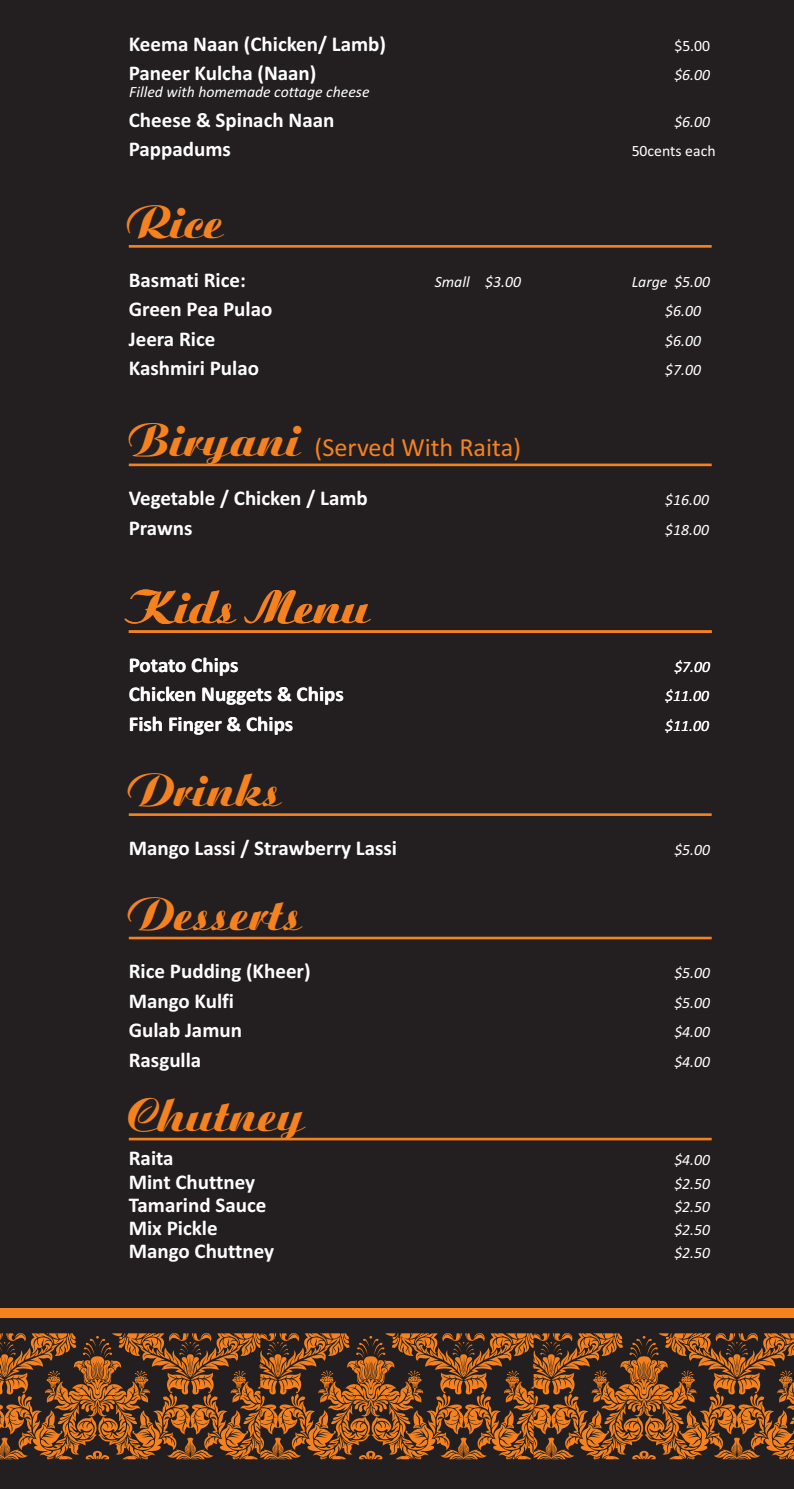
<style>
.page{position:relative;width:794px;height:1489px;background:#fff}
.page>*{position:absolute;margin:0;border:0;box-sizing:border-box;transform-origin:0 0}
.t1{font:700 48.82px "Ceridian";color:#f5821f}
.t2{font:26.25px "Calibri";color:#f5821f}
.t3{font:700 21px "Calibri";color:#fff}
.t4{font:italic 15.75px "Calibri";color:#fff}
.t5{font:15.75px "Calibri";color:#fff}
.s1{font-family:"Ceridian";font-weight:700;font-size:48.82px}
</style>
<div class="page">
<div style="left:0;top:0;width:794px;height:1488px;background:#231f20"></div>
<svg style="left:0;top:1333px;width:794px;height:126px"></svg>
<div style="left:0;top:1307px;width:794px;height:10px;background:#f5821f"></div>
<svg style="left:128px;top:245px;width:584px;height:3px;background:#da751f"></svg>
<svg style="left:128px;top:463px;width:584px;height:4px;background:#ac5f1f"></svg>
<svg style="left:128px;top:630px;width:584px;height:3px;background:#ec7d1f"></svg>
<svg style="left:128px;top:813px;width:584px;height:3px;background:#da751f"></svg>
<svg style="left:128px;top:936px;width:584px;height:4px;background:#ac5f1f"></svg>
<svg style="left:128px;top:1137px;width:584px;height:4px;background:#ac5f1f"></svg>
<p class="t3" style="left:129px;top:35px;width:259px">Keema Naan (Chicken/ Lamb)</p>
<p class="t5" style="left:674px;top:39px;width:37px">$5.00</p>
<p class="t3" style="left:129px;top:64px;width:189px">Paneer Kulcha (Naan)</p>
<p class="t4" style="left:674px;top:68px;width:37px">$6.00</p>
<p class="t4" style="left:129px;top:85px;width:242px">Filled with homemade cottage cheese</p>
<p class="t3" style="left:129px;top:111px;width:207px">Cheese &amp; Spinach Naan</p>
<p class="t4" style="left:674px;top:115px;width:37px">$6.00</p>
<p class="t3" style="left:129px;top:140px;width:104px">Pappadums</p>
<p class="t5" style="left:631px;top:144px;width:85px">50cents each</p>
<h1 class="t1" style="left:127px;top:199px;width:98px">Rice</h1>
<p class="t3" style="left:129px;top:271px;width:119px">Basmati Rice:</p>
<p class="t4" style="left:435px;top:275px;width:88px">Small $3.00</p>
<p class="t4" style="left:631px;top:275px;width:80px">Large $5.00</p>
<p class="t3" style="left:129px;top:300px;width:145px">Green Pea Pulao</p>
<p class="t4" style="left:665px;top:304px;width:37px">$6.00</p>
<p class="t3" style="left:129px;top:330px;width:88px">Jeera Rice</p>
<p class="t4" style="left:665px;top:334px;width:37px">$6.00</p>
<p class="t3" style="left:129px;top:359px;width:132px">Kashmiri Pulao</p>
<p class="t4" style="left:665px;top:363px;width:37px">$7.00</p>
<p class="t2" style="left:127px;top:436px;width:395px"><span class="s1">Biryani</span> (Served With Raita)</p>
<p class="t3" style="left:129px;top:489px;width:240px">Vegetable / Chicken / Lamb</p>
<p class="t4" style="left:665px;top:493px;width:45px">$16.00</p>
<p class="t3" style="left:129px;top:519px;width:65px">Prawns</p>
<p class="t4" style="left:665px;top:523px;width:45px">$18.00</p>
<h1 class="t1" style="left:127px;top:584px;width:245px">Kids Menu</h1>
<p class="t3" style="left:129px;top:656px;width:111px">Potato Chips</p>
<p class="t4" style="left:674px;top:660px;width:37px">$7.00</p>
<p class="t3" style="left:129px;top:685px;width:216px">Chicken Nuggets &amp; Chips</p>
<p class="t4" style="left:665px;top:689px;width:45px">$11.00</p>
<p class="t3" style="left:129px;top:715px;width:166px">Fish Finger &amp; Chips</p>
<p class="t4" style="left:665px;top:719px;width:45px">$11.00</p>
<h1 class="t1" style="left:127px;top:767px;width:156px">Drinks</h1>
<p class="t3" style="left:129px;top:839px;width:270px">Mango Lassi / Strawberry Lassi</p>
<p class="t4" style="left:674px;top:843px;width:37px">$5.00</p>
<h1 class="t1" style="left:127px;top:890px;width:177px">Desserts</h1>
<p class="t3" style="left:129px;top:962px;width:183px">Rice Pudding (Kheer)</p>
<p class="t4" style="left:674px;top:966px;width:37px">$5.00</p>
<p class="t3" style="left:129px;top:992px;width:107px">Mango Kulfi</p>
<p class="t4" style="left:674px;top:995px;width:37px">$5.00</p>
<p class="t3" style="left:129px;top:1021px;width:115px">Gulab Jamun</p>
<p class="t4" style="left:674px;top:1025px;width:37px">$4.00</p>
<p class="t3" style="left:129px;top:1050px;width:74px">Rasgulla</p>
<p class="t4" style="left:674px;top:1054px;width:37px">$4.00</p>
<h1 class="t1" style="left:127px;top:1091px;width:180px">Chutney</h1>
<p class="t3" style="left:129px;top:1149px;width:46px">Raita</p>
<p class="t4" style="left:674px;top:1153px;width:37px">$4.00</p>
<p class="t3" style="left:129px;top:1172px;width:128px">Mint Chuttney</p>
<p class="t4" style="left:674px;top:1176px;width:37px">$2.50</p>
<p class="t3" style="left:129px;top:1195px;width:139px">Tamarind Sauce</p>
<p class="t4" style="left:674px;top:1199px;width:37px">$2.50</p>
<p class="t3" style="left:129px;top:1218px;width:90px">Mix Pickle</p>
<p class="t4" style="left:674px;top:1222px;width:37px">$2.50</p>
<p class="t3" style="left:129px;top:1241px;width:147px">Mango Chuttney</p>
<p class="t4" style="left:674px;top:1245px;width:37px">$2.50</p>
</div>
